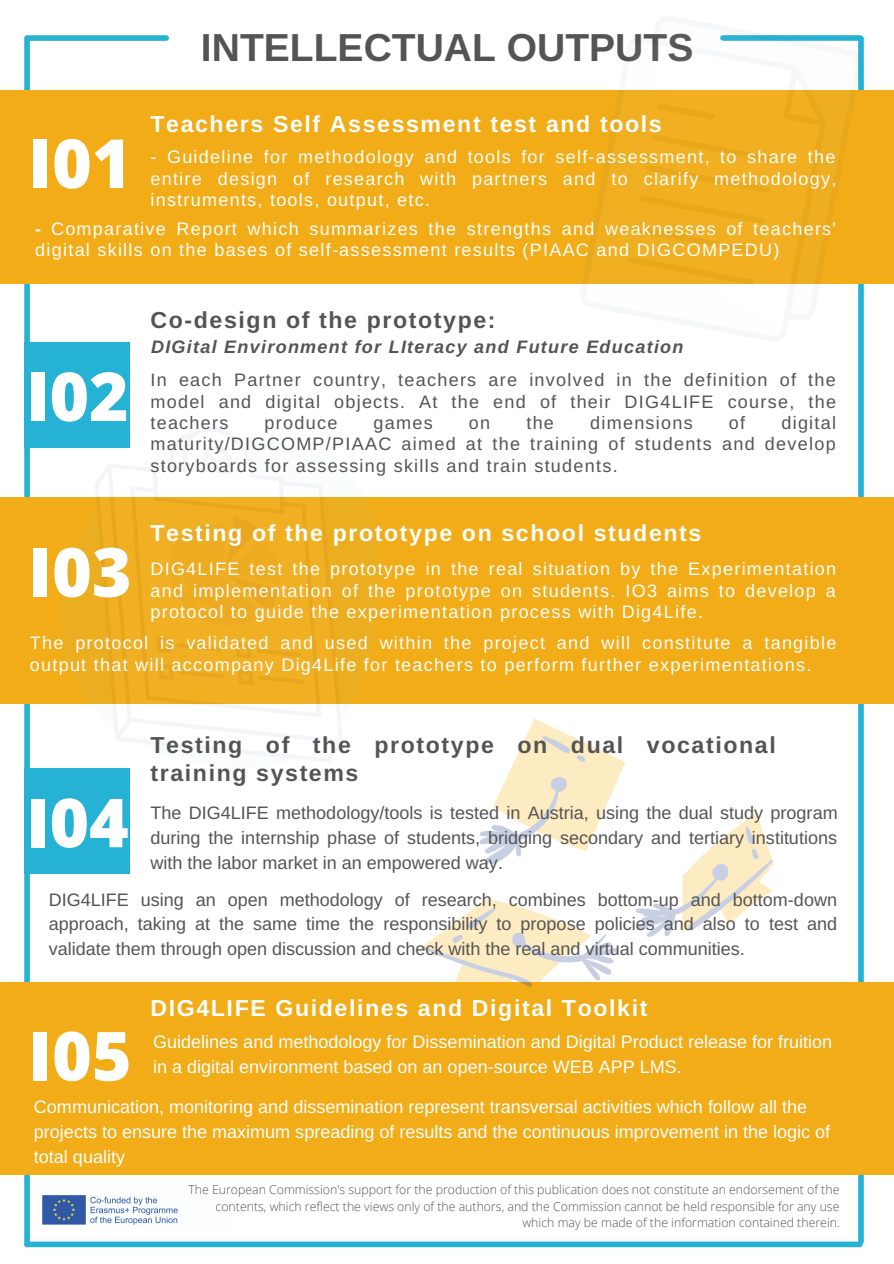
<style>
.page{position:relative;width:894px;height:1264px;background:#fff}
.page>*{position:absolute;margin:0;border:0;box-sizing:border-box;transform-origin:0 0}
.t1{font:800 67.8px "Open Sans";color:#fff}
.t2{font:800 67.5px "Open Sans";color:#fff}
.t3{font:700 39px "Arimo";color:#545454}
.t4{font:700 23.1px "Arimo";letter-spacing:.07em;color:#fff}
.t5{font:700 23.1px/28.2px "Arimo";letter-spacing:.07em;color:#545454}
.t6{font:18px/21.5px "Arimo";letter-spacing:.07em;color:#545454;text-align:justify}
.t7{font:18px/21.5px "Arimo";letter-spacing:.07em;color:#fff;text-align:justify}
.t8{font:18px/24.8px "Arimo";color:#fff}
.t9{font:italic 700 18px "Arimo";letter-spacing:.07em;color:#545454}
.t10{font:300 12.3px/16.4px "Open Sans";color:#545454;text-align:right}
.s1{font-weight:700}
</style>
<div class="page">
<svg style="left:857px;top:323px;width:6px;height:918px;fill:#26b2d5"></svg>
<div style="left:24px;top:38px;width:6px;height:1206px;background:#26b2d5"></div>
<div style="left:0;top:90px;width:893px;height:194px;background:#f1ac17"></div>
<div style="left:0;top:497px;width:893px;height:206px;background:#f1ac17"></div>
<div style="left:0;top:982px;width:893px;height:193px;background:#f1ac17"></div>
<div style="left:25px;top:342px;width:105px;height:106px;background:#26b2d5"></div>
<div style="left:30px;top:35px;width:136px;height:6px;background:#26b2d5"></div>
<div style="left:25px;top:768px;width:105px;height:106px;background:#26b2d5"></div>
<div style="left:27px;top:1241px;width:832px;height:6px;background:#26b2d5"></div>
<svg style="left:420px;top:703px;width:371px;height:284px"></svg>
<svg style="left:16px;top:428px;width:412px;height:384px"></svg>
<svg style="left:835px;top:35px;width:28px;height:288px"></svg>
<svg style="left:720px;top:35px;width:115px;height:6px"></svg>
<svg style="left:720px;top:38px;width:111px;height:3px"></svg>
<img style="left:42px;top:1195px;width:136px;height:30px">
<p class="t3" style="left:201px;top:26px;width:494px">INTELLECTUAL OUTPUTS</p>
<p class="t4" style="left:150px;top:111px;width:512px">Teachers Self Assessment test and tools</p>
<p class="t7" style="left:150px;top:146px;width:687px">- Guideline for methodology and tools for self-assessment, to share the entire design of research with partners and to clarify methodology, instruments, tools, output, etc.</p>
<p class="t7" style="left:35px;top:218px;width:802px"><span class="s1">-</span> Comparative Report which summarizes the strengths and weaknesses of teachers' digital skills on the bases of self-assessment results (PIAAC and DIGCOMPEDU)</p>
<p class="t1" style="left:28px;top:116px;width:105px">I01</p>
<p class="t5" style="left:150px;top:306px;width:346px">Co-design of the prototype:</p>
<p class="t2" style="left:26px;top:349px;width:104px">I02</p>
<p class="t1" style="left:28px;top:524px;width:105px">I03</p>
<p class="t9" style="left:151px;top:337px;width:534px">DIGital Environment for LIteracy and Future Education</p>
<p class="t6" style="left:150px;top:369px;width:687px">In each Partner country, teachers are involved in the definition of the model and digital objects. At the end of their DIG4LIFE course, the teachers</p>
<p class="t6" style="left:150px;top:412px;width:687px;text-indent:630px">digital maturity/DIGCOMP/PIAAC aimed at the training of students and develop storyboards for assessing skills and train students.</p>
<p class="t6" style="left:264px;top:412px;width:74px">produce</p>
<p class="t6" style="left:373px;top:412px;width:61px">games</p>
<p class="t6" style="left:469px;top:412px;width:23px">on</p>
<p class="t6" style="left:526px;top:412px;width:29px">the</p>
<p class="t6" style="left:590px;top:412px;width:104px">dimensions</p>
<p class="t6" style="left:728px;top:412px;width:18px">of</p>
<p class="t4" style="left:150px;top:520px;width:552px">Testing of the prototype on school students</p>
<p class="t7" style="left:150px;top:558px;width:687px">DIG4LIFE test the prototype in the real situation by the Experimentation and implementation of the prototype on students. IO3 aims to develop a protocol to guide the experimentation process with Dig4Life.</p>
<p class="t7" style="left:30px;top:632px;width:807px">The protocol is validated and used within the project and will constitute a tangible output that will accompany Dig4Life for teachers to perform further experimentations.</p>
<p class="t2" style="left:26px;top:775px;width:104px">I04</p>
<p class="t5" style="left:150px;top:730px;width:626px">Testing of the prototype on dual vocational training systems</p>
<p class="t6" style="left:150px;top:800px;width:688px;line-height:24.8px">The DIG4LIFE methodology/tools is tested in Austria, using the dual study program during the internship phase of students, bridging secondary and tertiary institutions with the labor market in an empowered way.</p>
<p class="t6" style="left:49px;top:887px;width:789px;line-height:24.8px">DIG4LIFE using an open methodology of research, combines bottom-up and bottom-down approach, taking at the same time the responsibility to propose policies and also to test and validate them through open discussion and check with the real and virtual communities.</p>
<p class="t1" style="left:28px;top:1008px;width:105px">I05</p>
<p class="t4" style="left:150px;top:995px;width:498px">DIG4LIFE Guidelines and Digital Toolkit</p>
<p class="t8" style="left:153px;top:1029px;width:680px">Guidelines and methodology for Dissemination and Digital Product release for fruition in a digital environment based on an open-source WEB APP LMS.</p>
<p class="t8" style="left:34px;top:1094px;width:797px">Communication, monitoring and dissemination represent transversal activities which follow all the projects to ensure the maximum spreading of results and the continuous improvement in the logic of total quality</p>
<p class="t10" style="left:188px;top:1181px;width:653px">The European Commission's support for the production of this publication does not constitute an endorsement of the contents, which reflect the views only of the authors, and the Commission cannot be held responsible for any use which may be made of the information contained therein.</p>
</div>
